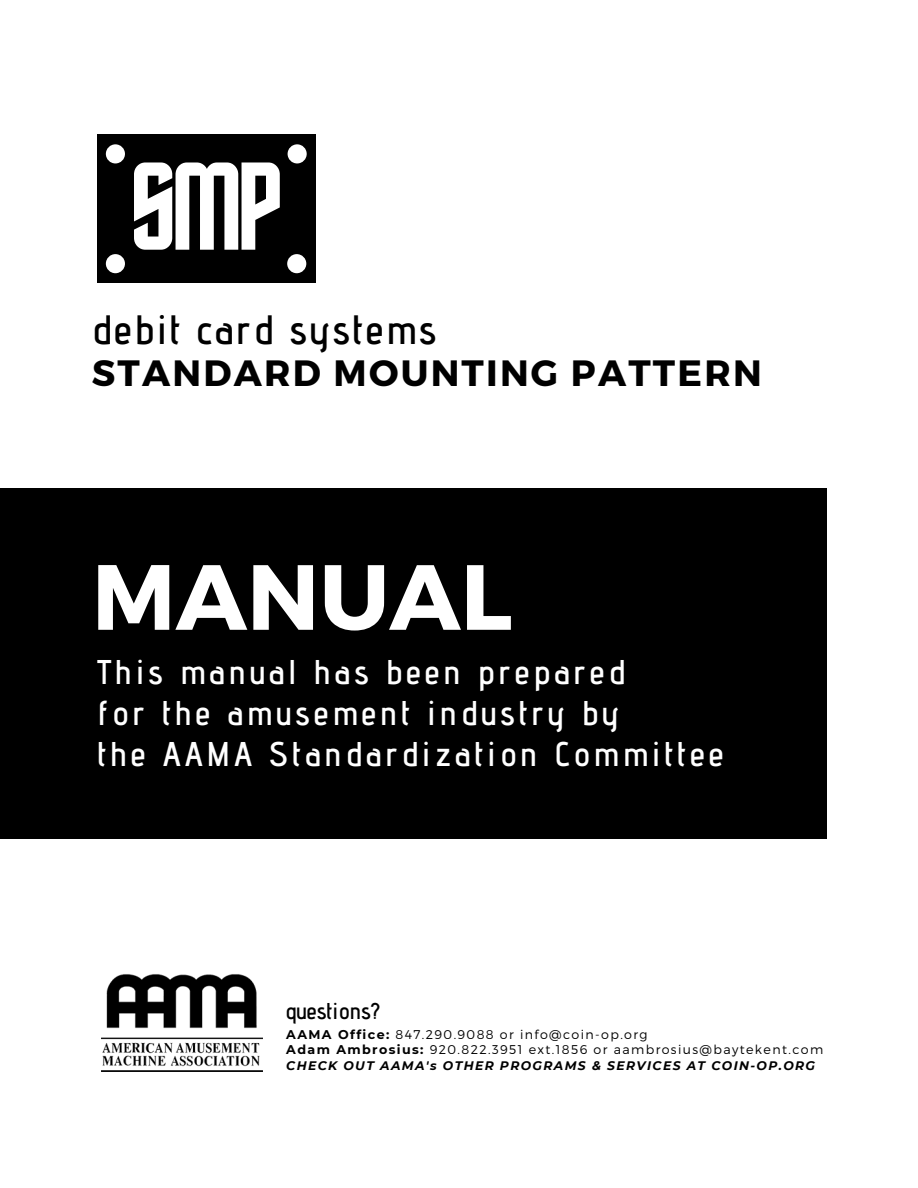
<style>
.page{position:relative;width:918px;height:1188px;background:#fff}
.page>*{position:absolute;margin:0;border:0;box-sizing:border-box;transform-origin:0 0}
.t1{font:125.4px "Horta";color:#fff}
.t2{font:700 92.4px "Montserrat";color:#fff}
.t3{font:600 40.95px "Advent Pro";letter-spacing:.06em;color:#000}
.t4{font:700 36.6px "Montserrat";letter-spacing:.06em;color:#000}
.t5{font:600 34.35px "Advent Pro";letter-spacing:.11em;color:#fff}
.t6{font:600 22.95px "Advent Pro";color:#000}
.t7{font:300 12.6px "Montserrat";letter-spacing:.11em;color:#000}
.t8{font:italic 700 12.3px "Montserrat";letter-spacing:.11em;color:#000}
.s1{font-weight:700}
</style>
<div class="page">
<div style="left:97px;top:135px;width:219px;height:148px;background:#000"></div>
<div style="left:288px;top:144px;width:19px;height:19px;background:#fff;border-radius:50%"></div>
<div style="left:287px;top:254px;width:19px;height:19px;background:#fff;border-radius:50%"></div>
<div style="left:106px;top:144px;width:19px;height:19px;background:#fff;border-radius:50%"></div>
<div style="left:106px;top:254px;width:19px;height:19px;background:#fff;border-radius:50%"></div>
<div style="left:0;top:488px;width:826px;height:351px;background:#000"></div>
<img style="left:102px;top:974px;width:161px;height:98px">
<p class="t1" style="left:129px;top:154px;width:156px">SMP</p>
<p class="t3" style="left:92px;top:304px;width:346px">debit card systems</p>
<p class="t4" style="left:92px;top:349px;width:671px">STANDARD MOUNTING PATTERN</p>
<p class="t2" style="left:92px;top:537px;width:422px">MANUAL</p>
<p class="t5" style="left:97px;top:651px;width:529px">This manual has been prepared</p>
<p class="t5" style="left:97px;top:692px;width:523px">for the amusement industry by</p>
<p class="t5" style="left:97px;top:733px;width:628px">the AAMA Standardization Committee</p>
<p class="t6" style="left:286px;top:997px;width:95px">questions?</p>
<p class="t7" style="left:286px;top:1026px;width:363px"><span class="s1">AAMA Office:</span> 847.290.9088 or info@coin-op.org</p>
<p class="t7" style="left:286px;top:1041px;width:538px"><span class="s1">Adam Ambrosius:</span> 920.822.3951 ext.1856 or aambrosius@baytekent.com</p>
<p class="t8" style="left:286px;top:1058px;width:530px">CHECK OUT AAMA's OTHER PROGRAMS &amp; SERVICES AT COIN-OP.ORG</p>
</div>
